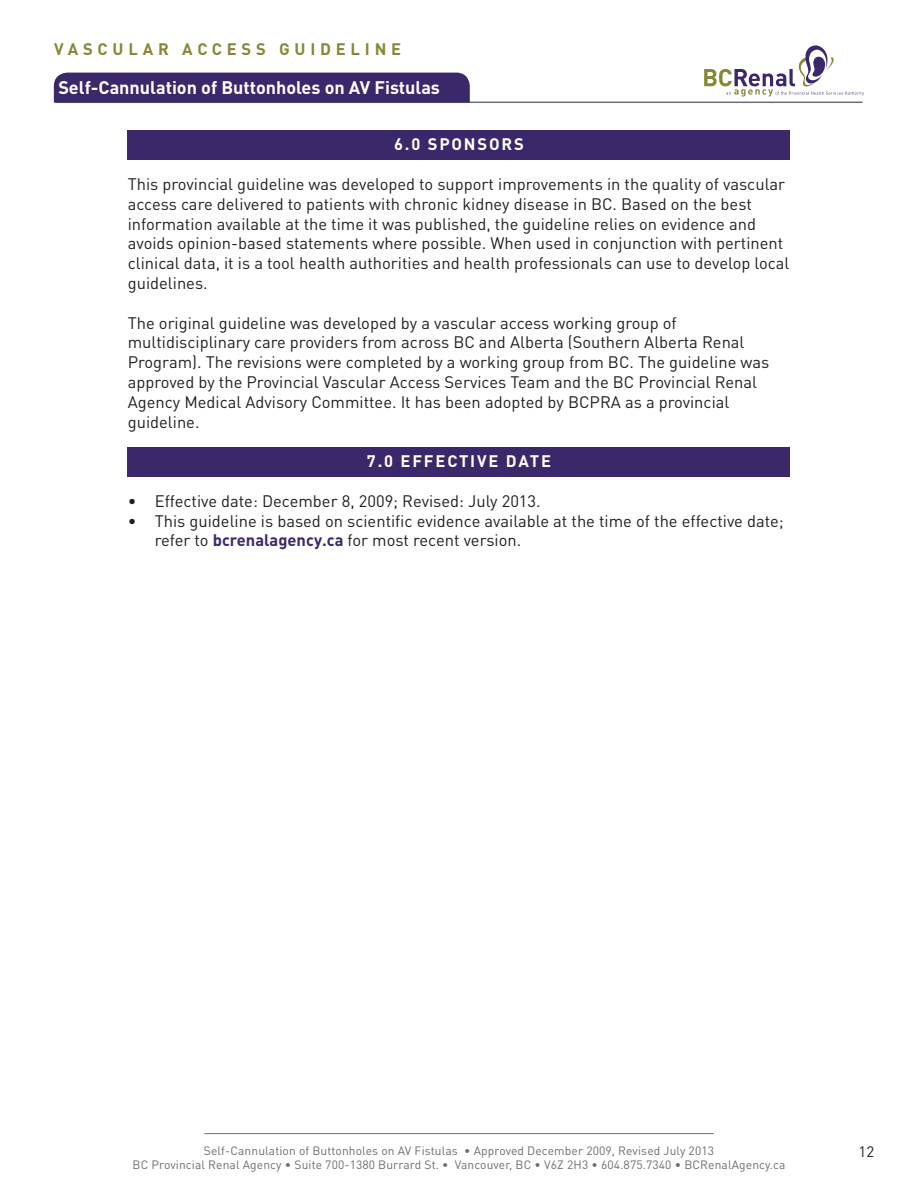
<style>
.page{position:relative;width:918px;height:1188px;background:#fff}
.page>*{position:absolute;margin:0;border:0;box-sizing:border-box;transform-origin:0 0}
.t1{font:700 18px "DIN Pro";color:#fff}
.t2{font:16.5px/19.8px "DIN Pro";color:#231f20}
.t3{font:700 16.5px "DIN Pro";letter-spacing:.11em;color:#fff}
.t4{font:700 16.5px "DIN Pro";letter-spacing:.29em;color:#878735}
.t5{font:15px "DIN Pro";color:#231f20}
.t6{font:12px/14.4px "DIN Pro";letter-spacing:.01em;color:#6c6d70;text-align:center}
.s1{font-weight:700;color:#3b286a}
</style>
<div class="page">
<hr style="left:204px;top:1133px;width:510px;height:1px;background:#6c6d70">
<div style="left:128px;top:447px;width:662px;height:30px;background:#3b286a"></div>
<div style="left:128px;top:130px;width:662px;height:30px;background:#3b286a"></div>
<svg style="left:704px;top:45px;width:160px;height:52px"></svg>
<hr style="left:56px;top:102px;width:806px;height:1px;background:#6c6d70">
<div style="left:54px;top:73px;width:416px;height:30px;background:#3b286a"></div>
<p class="t4" style="left:54px;top:37px;width:349px">VASCULAR ACCESS GUIDELINE</p>
<p class="t1" style="left:58px;top:76px;width:383px">Self-Cannulation of Buttonholes on AV Fistulas</p>
<p class="t3" style="left:394px;top:133px;width:131px">6.0 SPONSORS</p>
<p class="t2" style="left:128px;top:173px;width:663px">This provincial guideline was developed to support improvements in the quality of vascular access care delivered to patients with chronic kidney disease in BC. Based on the best information available at the time it was published, the guideline relies on evidence and avoids opinion-based statements where possible. When used in conjunction with pertinent clinical data, it is a tool health authorities and health professionals can use to develop local guidelines.</p>
<p class="t2" style="left:128px;top:312px;width:643px">The original guideline was developed by a vascular access working group of multidisciplinary care providers from across BC and Alberta (Southern Alberta Renal Program). The revisions were completed by a working group from BC. The guideline was approved by the Provincial Vascular Access Services Team and the BC Provincial Renal Agency Medical Advisory Committee. It has been adopted by BCPRA as a provincial guideline.</p>
<p class="t3" style="left:367px;top:450px;width:186px">7.0 EFFECTIVE DATE</p>
<p class="t2" style="left:128px;top:490px;width:414px">• Effective date: December 8, 2009; Revised: July 2013.</p>
<p class="t2" style="left:155px;top:510px;width:631px;text-indent:-27px">• This guideline is based on scientific evidence available at the time of the effective date; refer to <span class="s1">bcrenalagency.ca</span> for most recent version.</p>
<p class="t6" style="left:133px;top:1143px;width:654px">Self-Cannulation of Buttonholes on AV Fistulas • Approved December 2009, Revised July 2013<br>BC Provincial Renal Agency • Suite 700-1380 Burrard St. • Vancouver, BC • V6Z 2H3 • 604.875.7340 • BCRenalAgency.ca</p>
<p class="t5" style="left:859px;top:1141px;width:17px">12</p>
</div>
